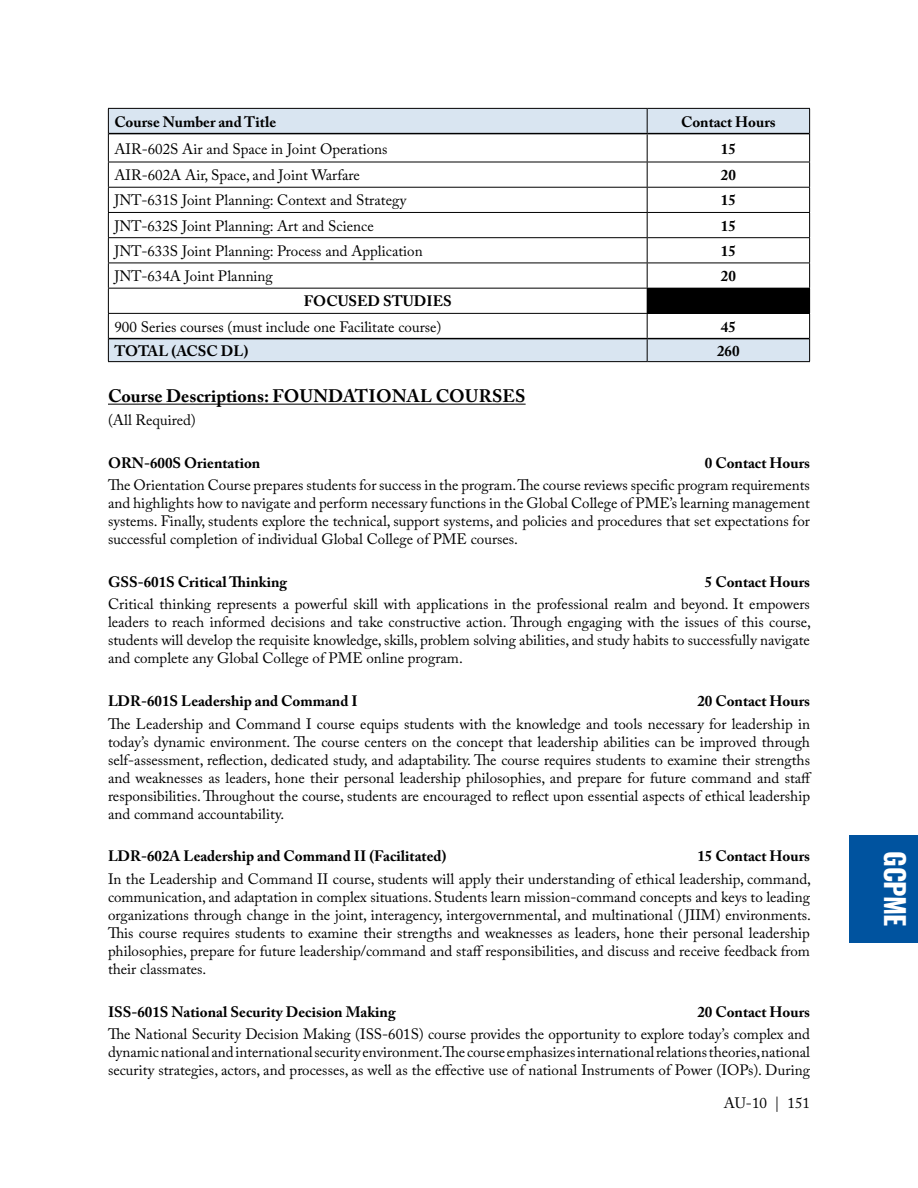
<style>
.page{position:relative;width:918px;height:1188px;background:#fff}
.page>*{position:absolute;margin:0;border:0;box-sizing:border-box;transform-origin:0 0}
.t1{font:700 27px "Oswald";letter-spacing:-.025em;color:#fff}
.t2{font:700 18px "Adobe Caslon Pro";color:#000}
.t3{font:15px/18px "Adobe Caslon Pro";color:#000;text-align:justify}
.t4{font:700 15px "Adobe Caslon Pro";color:#000}
</style>
<div class="page">
<div style="left:850px;top:835px;width:68px;height:107px;background:#00539f"></div>
<hr style="left:108px;top:404px;width:418px;height:1px;background:#000">
<svg style="left:109px;top:109px;width:700px;height:252px"></svg>
<div style="left:108px;top:288px;width:539px;height:25px;background:#fff"></div>
<div style="left:647px;top:288px;width:163px;height:25px;background:#000"></div>
<hr style="left:108px;top:108px;width:539px;height:1px;background:#000">
<hr style="left:647px;top:108px;width:163px;height:1px;background:#000">
<hr style="left:109px;top:133px;width:538px;height:1px;background:#000">
<hr style="left:647px;top:133px;width:162px;height:1px;background:#000">
<hr style="left:108px;top:162px;width:539px;height:1px;background:#000">
<hr style="left:647px;top:162px;width:163px;height:1px;background:#000">
<hr style="left:108px;top:187px;width:539px;height:1px;background:#000">
<hr style="left:647px;top:187px;width:163px;height:1px;background:#000">
<hr style="left:108px;top:212px;width:539px;height:1px;background:#000">
<hr style="left:647px;top:212px;width:163px;height:1px;background:#000">
<hr style="left:108px;top:237px;width:539px;height:1px;background:#000">
<hr style="left:647px;top:237px;width:163px;height:1px;background:#000">
<hr style="left:108px;top:263px;width:539px;height:1px;background:#000">
<hr style="left:647px;top:263px;width:163px;height:1px;background:#000">
<hr style="left:108px;top:288px;width:539px;height:1px;background:#000">
<hr style="left:108px;top:313px;width:539px;height:1px;background:#000">
<hr style="left:647px;top:313px;width:163px;height:1px;background:#000">
<hr style="left:109px;top:338px;width:538px;height:1px;background:#000">
<hr style="left:647px;top:338px;width:162px;height:1px;background:#000">
<svg style="left:108px;top:109px;width:1px;height:252px"></svg>
<svg style="left:647px;top:109px;width:1px;height:252px"></svg>
<svg style="left:809px;top:109px;width:1px;height:252px"></svg>
<hr style="left:108px;top:361px;width:539px;height:1px;background:#000">
<hr style="left:647px;top:361px;width:163px;height:1px;background:#000">
<p class="t4" style="left:114px;top:113px;width:163px">Course Number and Title</p>
<p class="t4" style="left:681px;top:113px;width:96px">Contact Hours</p>
<p class="t3" style="left:114px;top:139px;width:275px">AIR-602S Air and Space in Joint Operations</p>
<p class="t4" style="left:721px;top:140px;width:16px">15</p>
<p class="t3" style="left:114px;top:166px;width:247px">AIR-602A Air, Space, and Joint Warfare</p>
<p class="t4" style="left:721px;top:166px;width:16px">20</p>
<p class="t3" style="left:114px;top:191px;width:293px">JNT-631S Joint Planning: Context and Strategy</p>
<p class="t4" style="left:721px;top:191px;width:16px">15</p>
<p class="t3" style="left:114px;top:216px;width:261px">JNT-632S Joint Planning: Art and Science</p>
<p class="t4" style="left:721px;top:217px;width:16px">15</p>
<p class="t3" style="left:114px;top:242px;width:310px">JNT-633S Joint Planning: Process and Application</p>
<p class="t4" style="left:721px;top:242px;width:16px">15</p>
<p class="t3" style="left:114px;top:267px;width:160px">JNT-634A Joint Planning</p>
<p class="t4" style="left:721px;top:267px;width:16px">20</p>
<p class="t4" style="left:304px;top:292px;width:149px">FOCUSED STUDIES</p>
<p class="t3" style="left:114px;top:317px;width:329px">900 Series courses (must include one Facilitate course)</p>
<p class="t4" style="left:721px;top:318px;width:16px">45</p>
<p class="t4" style="left:114px;top:342px;width:135px">TOTAL (ACSC DL)</p>
<p class="t4" style="left:717px;top:342px;width:24px">260</p>
<p class="t2" style="left:108px;top:386px;width:419px">Course Descriptions: FOUNDATIONAL COURSES</p>
<p class="t3" style="left:108px;top:411px;width:89px">(All Required)</p>
<p class="t4" style="left:108px;top:454px;width:154px">ORN-600S Orientation</p>
<p class="t4" style="left:705px;top:454px;width:107px">0 Contact Hours</p>
<p class="t3" style="left:108px;top:476px;width:703px">The Orientation Course prepares students for success in the program. The course reviews specific program requirements and highlights how to navigate and perform necessary functions in the Global College of PME’s learning management systems. Finally, students explore the technical, support systems, and policies and procedures that set expectations for successful completion of individual Global College of PME courses.</p>
<p class="t4" style="left:108px;top:573px;width:181px">GSS-601S Critical Thinking</p>
<p class="t4" style="left:705px;top:573px;width:107px">5 Contact Hours</p>
<p class="t3" style="left:108px;top:595px;width:705px">Critical thinking represents a powerful skill with applications in the professional realm and beyond. It empowers leaders to reach informed decisions and take constructive action. Through engaging with the issues of this course, students will develop the requisite knowledge, skills, problem solving abilities, and study habits to successfully navigate and complete any Global College of PME online program.</p>
<p class="t4" style="left:108px;top:692px;width:251px">LDR-601S Leadership and Command I</p>
<p class="t4" style="left:697px;top:692px;width:114px">20 Contact Hours</p>
<p class="t3" style="left:108px;top:714px;width:705px;text-align:left">The Leadership and Command I course equips students with the knowledge and tools necessary for leadership in today’s dynamic environment. The course centers on the concept that leadership abilities can be improved through self-assessment, reflection, dedicated study, and adaptability. The course requires students to examine their strengths and weaknesses as leaders, hone their personal leadership philosophies, and prepare for future command and staff responsibilities. Throughout the course, students are encouraged to reflect upon essential aspects of ethical leadership and command accountability.</p>
<p class="t4" style="left:108px;top:847px;width:340px">LDR-602A Leadership and Command II (Facilitated)</p>
<p class="t4" style="left:697px;top:847px;width:114px">15 Contact Hours</p>
<p class="t3" style="left:108px;top:870px;width:705px">In the Leadership and Command II course, students will apply their understanding of ethical leadership, command, communication, and adaptation in complex situations. Students learn mission-command concepts and keys to leading organizations through change in the joint, interagency, intergovernmental, and multinational ( JIIM) environments.<br>This course requires students to examine their strengths and weaknesses as leaders, hone their personal leadership philosophies, prepare for future leadership/command and staff responsibilities, and discuss and receive feedback from their classmates.</p>
<p class="t4" style="left:108px;top:1003px;width:289px">ISS-601S National Security Decision Making</p>
<p class="t4" style="left:697px;top:1003px;width:114px">20 Contact Hours</p>
<p class="t3" style="left:108px;top:1025px;width:704px">The National Security Decision Making (ISS-601S) course provides the opportunity to explore today’s complex and dynamic national and international security environment. The course emphasizes international relations theories, national security strategies, actors, and processes, as well as the effective use of national Instruments of Power (IOPs). During</p>
<p class="t3" style="left:724px;top:1094px;width:88px">AU-10 | 151</p>
<h1 class="t1" style="left:909px;top:851px;width:76px;rotate:90deg">GCPME</h1>
</div>
